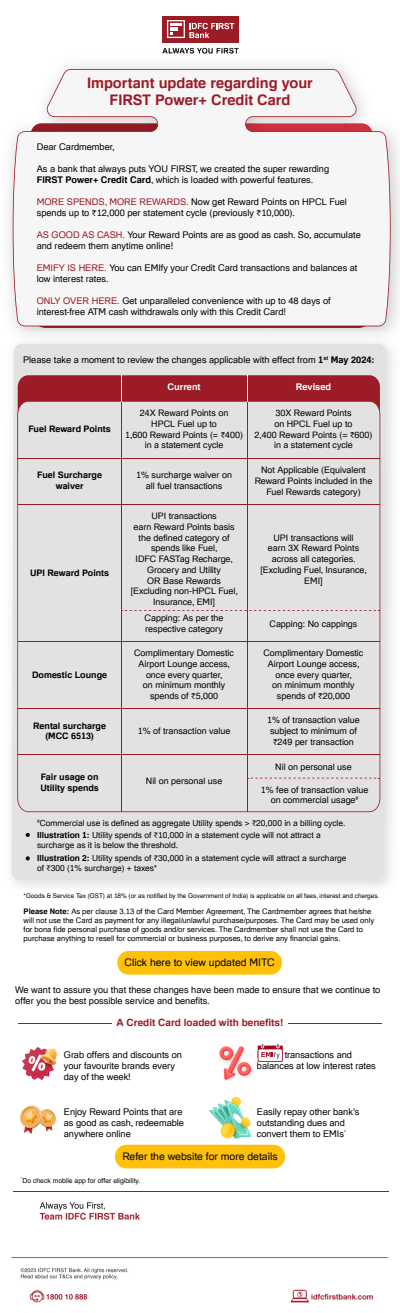
<style>
.page{position:relative;width:400px;height:1313px;background:#fff}
.page>*{position:absolute;margin:0;border:0;box-sizing:border-box;transform-origin:0 0}
.t1{font:700 14.56px/17.5px "Familiar Pro";color:#9c1c26;text-align:center}
.t2{font:10.4px "Familiar Pro";color:#000}
.t3{font:700 10px "Familiar Pro";color:#9c1c26}
.t4{font:9.2px/11px "Familiar Pro";color:#000}
.t5{font:700 9.2px "Familiar Pro";color:#fff}
.t6{font:8.92px/10.7px "Familiar Pro";color:#000;text-align:center}
.t7{font:700 8.92px/10.7px "Familiar Pro";color:#000;text-align:center}
.t8{font:8.4px/10.1px "Familiar Pro";color:#000}
.t9{font:7.6px/9.1px "Familiar Pro";color:#000}
.t10{font:6.8px "Familiar Pro";color:#000}
.t11{font:6.4px "Familiar Pro";color:#000}
.s1{font-weight:700}
.s2{color:#9c1c26}
.s3{font-family:"Myriad Pro"}
</style>
<div class="page">
<img style="left:11px;top:754px;width:1px;height:121px">
<div style="left:12px;top:351px;width:375px;height:529px;background:#e2e2e2"></div>
<div style="left:18px;top:375px;width:362px;height:26px;background:#9c1c26"></div>
<div style="left:17px;top:401px;width:363px;height:411px;background:#e2e2e2"></div>
<hr style="left:121px;top:401px;width:1px;height:353px;background:#9c1c26">
<hr style="left:247px;top:402px;width:1px;height:52px;background:#9c1c26">
<hr style="left:18px;top:458px;width:362px;height:1px;background:#9c1c26">
<hr style="left:18px;top:504px;width:362px;height:1px;background:#9c1c26">
<hr style="left:18px;top:641px;width:362px;height:1px;background:#9c1c26">
<hr style="left:18px;top:708px;width:362px;height:1px;background:#9c1c26">
<svg style="left:122px;top:610px;width:258px;height:1px"></svg>
<hr style="left:18px;top:754px;width:362px;height:1px;background:#9c1c26">
<svg style="left:248px;top:777px;width:132px;height:1px"></svg>
<hr style="left:247px;top:455px;width:1px;height:299px;background:#9c1c26">
<hr style="left:121px;top:754px;width:1px;height:57px;background:#9c1c26">
<hr style="left:247px;top:754px;width:1px;height:57px;background:#9c1c26">
<svg style="left:121px;top:375px;width:1px;height:26px"></svg>
<svg style="left:247px;top:375px;width:1px;height:26px"></svg>
<div style="left:162px;top:16px;width:77px;height:27px;background:#9c1c26"></div>
<svg style="left:167px;top:20px;width:67px;height:18px"></svg>
<svg style="left:163px;top:48px;width:76px;height:5px"></svg>
<img style="left:67px;top:50px;width:105px;height:19px">
<img style="left:179px;top:50px;width:11px;height:3px">
<div style="left:14px;top:344px;width:373px;height:7px;background:#e2e2e2"></div>
<img style="left:33px;top:326px;width:338px;height:2px">
<img style="left:190px;top:50px;width:47px;height:3px">
<svg style="left:13px;top:69px;width:378px;height:257px;fill:#f6f6f6"></svg>
<hr style="left:18px;top:1022px;width:94px;height:1px;background:#9c1c26">
<hr style="left:288px;top:1022px;width:93px;height:1px;background:#9c1c26">
<img style="left:23px;top:1047px;width:33px;height:32px">
<img style="left:21px;top:1105px;width:34px;height:28px">
<svg style="left:257px;top:1043px;width:26px;height:19px"></svg>
<img style="left:219px;top:1046px;width:34px;height:35px">
<img style="left:210px;top:1097px;width:41px;height:42px">
<div style="left:117px;top:950px;width:165px;height:24px;background:#ffc10b;border-radius:11px"></div>
<svg style="left:26px;top:832px;width:4px;height:4px"></svg>
<svg style="left:26px;top:856px;width:4px;height:4px"></svg>
<hr style="left:13px;top:1191px;width:376px;height:1px;background:#9c1c26">
<div style="left:115px;top:1144px;width:170px;height:24px;background:#ffc10b;border-radius:11px"></div>
<img style="left:12px;top:1202px;width:376px;height:101px">
<h1 class="t1" style="left:87px;top:74px;width:227px">Important update regarding your<br>FIRST Power+ Credit Card</h1>
<p class="t4" style="left:37px;top:141px;width:79px">Dear Cardmember,</p>
<p class="t4" style="left:37px;top:163px;width:294px">As a bank that always puts YOU FIRST, we created the super rewarding<br><span class="s1">FIRST Power+ Credit Card</span>, which is loaded with powerful features.</p>
<p class="t4" style="left:37px;top:196px;width:312px"><span class="s2">MORE SPENDS, MORE REWARDS.</span> Now get Reward Points on HPCL Fuel spends up to <span class="s3">₹</span>12,000 per statement cycle (previously <span class="s3">₹</span>10,000).</p>
<p class="t4" style="left:37px;top:229px;width:326px"><span class="s2">AS GOOD AS CASH.</span> Your Reward Points are as good as cash. So, accumulate and redeem them anytime online!</p>
<p class="t4" style="left:37px;top:262px;width:322px"><span class="s2">EMIFY IS HERE.</span> You can EMIfy your Credit Card transactions and balances at low interest rates.</p>
<p class="t4" style="left:37px;top:295px;width:295px"><span class="s2">ONLY OVER HERE.</span> Get unparalleled convenience with up to 48 days of interest-free ATM cash withdrawals only with this Credit Card!</p>
<p class="t4" style="left:23px;top:354px;width:353px">Please take a moment to review the changes applicable with effect from <span class="s1">1</span><sup>st</sup> <span class="s1">May 2024:</span></p>
<p class="t7" style="left:29px;top:424px;width:84px">Fuel Reward Points</p>
<p class="t7" style="left:37px;top:469px;width:66px">Fuel Surcharge waiver</p>
<p class="t7" style="left:30px;top:567px;width:81px">UPI Reward Points</p>
<p class="t7" style="left:32px;top:669px;width:76px">Domestic Lounge</p>
<p class="t5" style="left:168px;top:381px;width:35px">Current</p>
<p class="t5" style="left:296px;top:381px;width:37px">Revised</p>
<p class="t6" style="left:125px;top:407px;width:120px">24X Reward Points on<br>HPCL Fuel up to<br>1,600 Reward Points (= <span class="s3">₹</span>400) in a statement cycle</p>
<p class="t6" style="left:254px;top:407px;width:120px">30X Reward Points<br>on HPCL Fuel up to<br>2,400 Reward Points (= <span class="s3">₹</span>600) in a statement cycle</p>
<p class="t6" style="left:136px;top:470px;width:97px">1% surcharge waiver on all fuel transactions</p>
<p class="t6" style="left:131px;top:510px;width:109px">UPI transactions<br>earn Reward Points basis the defined category of spends like Fuel,<br>IDFC FASTag Recharge,<br>Grocery and Utility<br>OR Base Rewards [Excluding non-HPCL Fuel,<br>Insurance, EMI]</p>
<p class="t6" style="left:145px;top:612px;width:80px;text-align:left">Capping: As per the respective category</p>
<p class="t6" style="left:255px;top:464px;width:119px">Not Applicable (Equivalent<br>Reward Points included in the<br>Fuel Rewards category)</p>
<p class="t6" style="left:260px;top:532px;width:108px">UPI transactions will<br>earn 3X Reward Points across all categories. [Excluding Fuel, Insurance,<br>EMI]</p>
<p class="t6" style="left:270px;top:618px;width:89px">Capping: No cappings</p>
<p class="t6" style="left:134px;top:647px;width:101px">Complimentary Domestic<br>Airport Lounge access, once every quarter,<br>on minimum monthly spends of <span class="s3">₹</span>5,000</p>
<p class="t6" style="left:264px;top:647px;width:101px">Complimentary Domestic<br>Airport Lounge access, once every quarter,<br>on minimum monthly spends of <span class="s3">₹</span>20,000</p>
<p class="t7" style="left:33px;top:720px;width:74px">Rental surcharge (MCC 6513)</p>
<p class="t6" style="left:138px;top:725px;width:94px">1% of transaction value</p>
<p class="t6" style="left:267px;top:714px;width:94px">1% of transaction value subject to minimum of <span class="s3">₹</span>249 per transaction</p>
<p class="t7" style="left:40px;top:771px;width:60px;text-align:left">Fair usage on<br>Utility spends</p>
<p class="t6" style="left:146px;top:775px;width:78px">Nil on personal use</p>
<p class="t6" style="left:275px;top:761px;width:78px">Nil on personal use</p>
<p class="t6" style="left:261px;top:784px;width:109px">1% fee of transaction value on commercial usage<sup>#</sup></p>
<p class="t8" style="left:37px;top:817px;width:310px"><sup>#</sup>Commercial use is defined as aggregate Utility spends &gt; <span class="s3">₹</span>20,000 in a billing cycle.</p>
<p class="t8" style="left:37px;top:829px;width:285px"><span class="s1">Illustration 1:</span> Utility spends of <span class="s3">₹</span>10,000 in a statement cycle will not attract a surcharge as it is below the threshold.</p>
<p class="t8" style="left:37px;top:852px;width:311px"><span class="s1">Illustration 2:</span> Utility spends of <span class="s3">₹</span>30,000 in a statement cycle will attract a surcharge of <span class="s3">₹</span>300 (1% surcharge) + taxes*</p>
<p class="t11" style="left:24px;top:891px;width:357px">*Goods &amp; Service Tax (GST) at 18% (or as notified by the Government of India) is applicable on all fees, interest and charges.</p>
<p class="t9" style="left:24px;top:906px;width:352px"><span class="s1">Please Note:</span> As per clause 3.13 of the Card Member Agreement, The Cardmember agrees that he/she will not use the Card as payment for any illegal/unlawful purchase/purposes. The Card may be used only for bona fide personal purchase of goods and/or services. The Cardmember shall not use the Card to purchase anything to resell for commercial or business purposes, to derive any financial gains.</p>
<p class="t2" style="left:125px;top:956px;width:151px">Click here to view updated MITC</p>
<p class="t4" style="left:15px;top:983px;width:367px">We want to assure you that these changes have been made to ensure that we continue to offer you the best possible service and benefits.</p>
<p class="t3" style="left:117px;top:1016px;width:168px">A Credit Card loaded with benefits!</p>
<p class="t4" style="left:64px;top:1049px;width:120px">Grab offers and discounts on your favourite brands every day of the week!</p>
<p class="t4" style="left:257px;top:1049px;width:120px"><span class="s1">EMIfy</span> transactions and balances at low interest rates</p>
<p class="t4" style="left:64px;top:1105px;width:122px">Enjoy Reward Points that are as good as cash, redeemable anywhere online</p>
<p class="t4" style="left:257px;top:1105px;width:104px">Easily repay other bank’s outstanding dues and convert them to EMIs<sup>*</sup></p>
<p class="t2" style="left:122px;top:1149px;width:157px">Refer the website for more details</p>
<p class="t10" style="left:21px;top:1175px;width:121px"><sup>*</sup>Do check mobile app for offer eligibility.</p>
</div>
